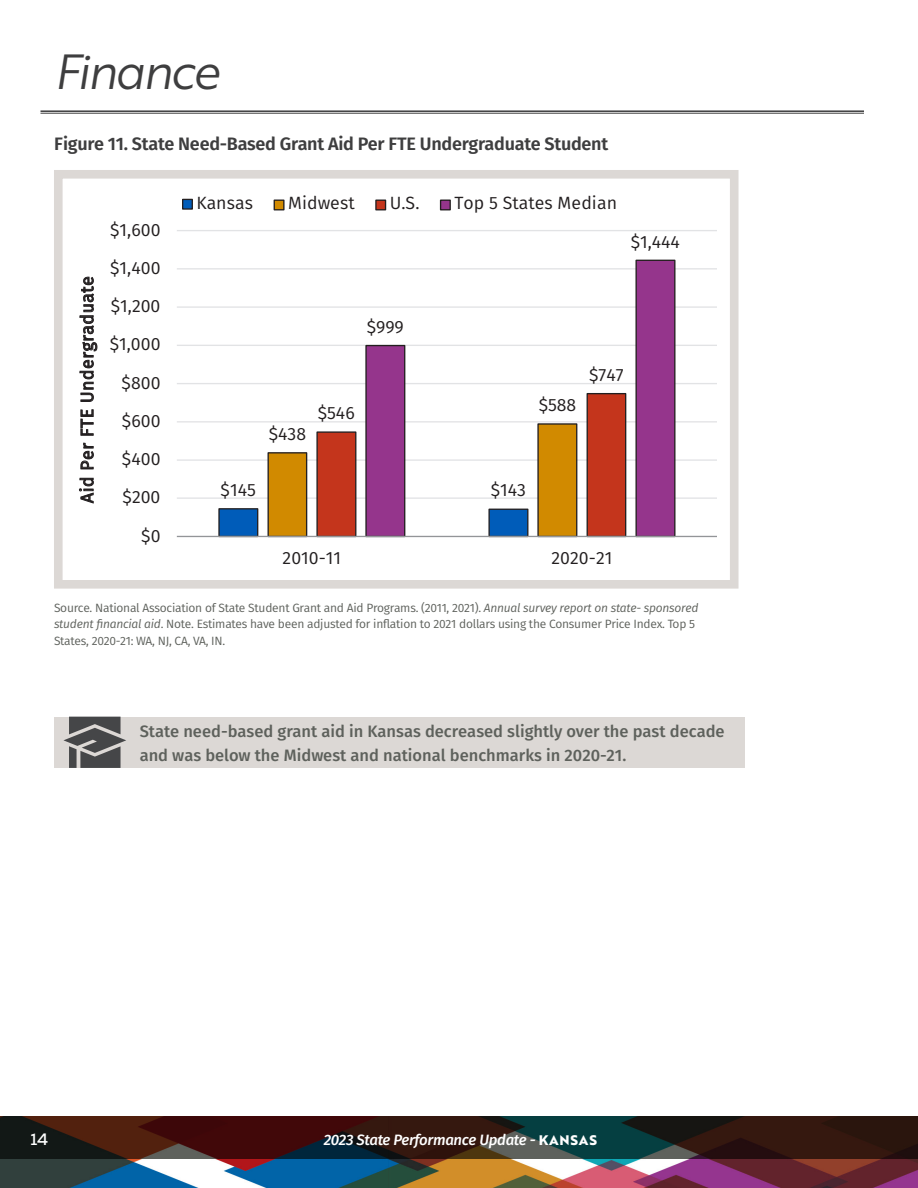
<style>
.page{position:relative;width:918px;height:1188px;background:#fff}
.page>*{position:absolute;margin:0;border:0;box-sizing:border-box;transform-origin:0 0}
.Heading_1{font:48px "Brother 1816 Book Italic";letter-spacing:-.05em;color:#3e3e3f}
.Figure_Heading{font:600 18px "Fira Sans";letter-spacing:-.015em;color:#3e3e3f}
.t1{font:17.7px "Fira Sans";letter-spacing:.005em;color:#231f20}
.t2{font:17.7px "Fira Sans";letter-spacing:.03em;color:#231f20}
.Takeaway_Highlight{font:500 16.5px/24px "Fira Sans";color:#5e615c}
.t3{font:700 16.5px "Nexa Slab";color:#fff}
.t4{font:italic 500 15px "Fira Sans";letter-spacing:-.02em;color:#fff}
.Source_for_Figure{font:12px/16.5px "Fira Sans";letter-spacing:-.02em;color:#5e615c}
.s1{font-style:italic}
.s2{font-family:"Brother 1816 Extra";font-weight:700;font-style:normal;font-size:13.5px}
</style>
<div class="page">
<img style="left:0;top:1159px;width:918px;height:29px">
<svg style="left:0;top:1116px;width:918px;height:43px;background:#2e1f1a"></svg>
<hr style="left:40px;top:110px;width:824px;height:2px;background:#3e3e3f">
<hr style="left:40px;top:113px;width:824px;height:1px;background:#3e3e3f">
<svg style="left:54px;top:170px;width:685px;height:419px"></svg>
<div style="left:54px;top:717px;width:690px;height:51px;background:#dcd8d5"></div>
<svg style="left:63px;top:717px;width:63px;height:51px"></svg>
<p class="Heading_1" style="left:54px;top:37px;width:167px">Finance</p>
<p class="Figure_Heading" style="left:54px;top:129px;width:556px">Figure 11. State Need-Based Grant Aid Per FTE Undergraduate Student</p>
<p class="t2" style="left:74px;top:503px;width:228px;rotate:-90deg">Aid Per FTE Undergraduate</p>
<p class="t1" style="left:110px;top:216px;width:52px">$1,600</p>
<p class="t1" style="left:110px;top:255px;width:52px">$1,400</p>
<p class="t1" style="left:111px;top:293px;width:51px">$1,200</p>
<p class="t1" style="left:110px;top:331px;width:52px">$1,000</p>
<p class="t1" style="left:122px;top:369px;width:40px">$800</p>
<p class="t1" style="left:122px;top:408px;width:40px">$600</p>
<p class="t1" style="left:122px;top:446px;width:40px">$400</p>
<p class="t1" style="left:123px;top:484px;width:39px">$200</p>
<p class="t1" style="left:141px;top:522px;width:21px">$0</p>
<p class="t1" style="left:196px;top:190px;width:58px">Kansas</p>
<p class="t1" style="left:288px;top:190px;width:68px">Midwest</p>
<p class="t1" style="left:390px;top:190px;width:31px">U.S.</p>
<p class="t1" style="left:454px;top:190px;width:164px">Top 5 States Median</p>
<p class="t1" style="left:631px;top:228px;width:51px">$1,444</p>
<p class="t1" style="left:367px;top:313px;width:39px">$999</p>
<p class="t1" style="left:269px;top:421px;width:39px">$438</p>
<p class="t1" style="left:318px;top:400px;width:38px">$546</p>
<p class="t1" style="left:539px;top:392px;width:39px">$588</p>
<p class="t1" style="left:589px;top:362px;width:36px">$747</p>
<p class="t1" style="left:221px;top:477px;width:37px">$145</p>
<p class="t1" style="left:491px;top:477px;width:37px">$143</p>
<p class="t1" style="left:283px;top:545px;width:60px">2010-11</p>
<p class="t1" style="left:552px;top:545px;width:62px">2020-21</p>
<p class="Source_for_Figure" style="left:54px;top:599px;width:646px">Source. National Association of State Student Grant and Aid Programs. (2011, 2021). <span class="s1">Annual survey report on state- sponsored student financial aid</span>. Note. Estimates have been adjusted for inflation to 2021 dollars using the Consumer Price Index. Top 5<br>States, 2020-21: WA, NJ, CA, VA, IN.</p>
<p class="Takeaway_Highlight" style="left:140px;top:718px;width:587px">State need-based grant aid in Kansas decreased slightly over the past decade and was below the Midwest and national benchmarks in 2020-21.</p>
<h3 class="t3" style="left:31px;top:1129px;width:19px">14</h3>
<p class="t4" style="left:324px;top:1128px;width:275px">2023 State Performance Update - <span class="s2">KANSAS</span></p>
</div>
